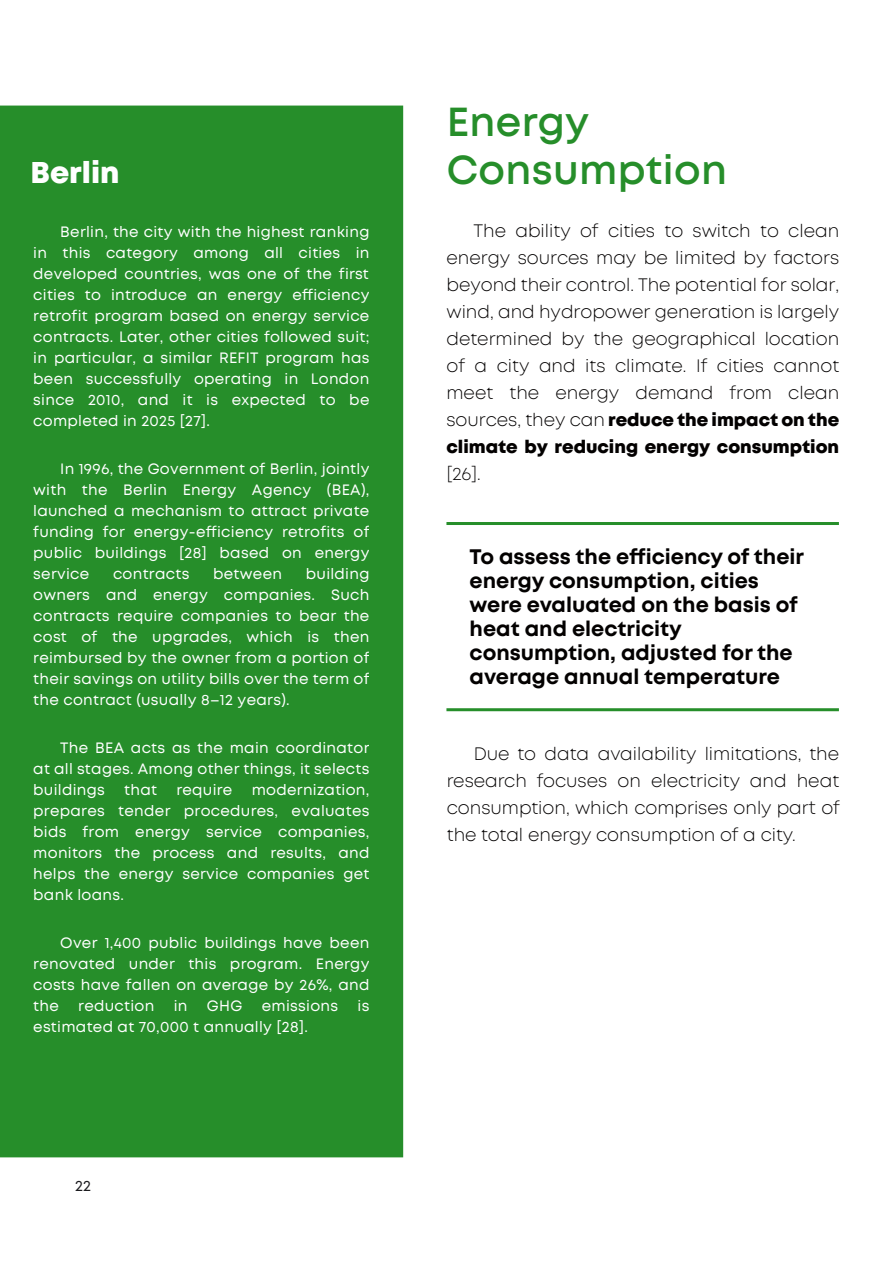
<style>
.page{position:relative;width:893px;height:1263px;background:#fff}
.page>*{position:absolute;margin:0;border:0;box-sizing:border-box;transform-origin:0 0}
.t1{font:600 40.5px "Mont";letter-spacing:.01em;color:#268e2a}
.t2{font:800 30px "Mont";color:#fff}
.t3{font:700 21px/24px "Mont";color:#030100}
.t4{font:300 18px/27px "Mont";color:#030100;text-align:justify}
.t5{font:15px/21px "Mont";letter-spacing:.02em;color:#fff;text-align:justify}
.t6{font:15px "Mont";color:#1b1b1f}
.s1{font-weight:800}
</style>
<div class="page">
<div style="left:0;top:106px;width:403px;height:1051px;background:#268e2a"></div>
<hr style="left:446px;top:522px;width:393px;height:3px;background:#268e2a">
<hr style="left:446px;top:708px;width:393px;height:3px;background:#268e2a">
<h1 class="t1" style="left:447px;top:106px;width:144px">Energy</h1>
<h2 class="t2" style="left:31px;top:161px;width:90px">Berlin</h2>
<h1 class="t1" style="left:447px;top:155px;width:282px">Consumption</h1>
<p class="t5" style="left:33px;top:222px;width:338px;text-indent:27px">Berlin, the city with the highest ranking in this category among all cities in developed countries, was one of the first cities to introduce an energy efficiency retrofit program based on energy service contracts. Later, other cities followed suit; in particular, a similar REFIT program has been successfully operating in London since 2010, and it is expected to be completed in 2025 [27].</p>
<p class="t5" style="left:33px;top:459px;width:338px;text-indent:27px">In 1996, the Government of Berlin, jointly with the Berlin Energy Agency (BEA), launched a mechanism to attract private funding for energy-efficiency retrofits of public buildings [28] based on energy service</p>
<p class="t5" style="left:33px;top:564px;width:338px;text-indent:273px">building owners and energy companies. Such contracts require companies to bear the cost of the upgrades, which is then reimbursed by the owner from a portion of their savings on utility bills over the term of the contract (usually 8–12 years).</p>
<p class="t5" style="left:33px;top:738px;width:338px;text-indent:27px">The BEA acts as the main coordinator at all stages. Among other things, it selects buildings</p>
<p class="t5" style="left:113px;top:564px;width:78px">contracts</p>
<p class="t5" style="left:213px;top:564px;width:70px">between</p>
<p class="t5" style="left:33px;top:780px;width:338px;text-indent:218px">modernization, prepares tender procedures, evaluates bids from energy service companies, monitors the process and results, and helps the energy service companies get bank loans.</p>
<p class="t5" style="left:33px;top:933px;width:338px;text-indent:27px">Over 1,400 public buildings have been renovated under this program. Energy costs have fallen on average by 26%, and the</p>
<p class="t5" style="left:124px;top:780px;width:34px">that</p>
<p class="t5" style="left:176px;top:780px;width:58px">require</p>
<p class="t5" style="left:78px;top:996px;width:78px">reduction</p>
<p class="t5" style="left:174px;top:996px;width:15px">in</p>
<p class="t5" style="left:207px;top:996px;width:37px">GHG</p>
<p class="t5" style="left:262px;top:996px;width:78px">emissions</p>
<p class="t5" style="left:358px;top:996px;width:13px">is</p>
<p class="t5" style="left:33px;top:1017px;width:276px">estimated at 70,000 t annually [28].</p>
<p class="t6" style="left:75px;top:1180px;width:17px">22</p>
<p class="t4" style="left:446px;top:218px;width:394px;text-indent:27px">The ability of cities to switch to clean energy sources may be limited by factors beyond their control. The potential for solar, wind, and hydropower generation is largely determined by the geographical location of a city and its climate. If cities cannot meet the energy demand from clean sources, they can <span class="s1">reduce the impact on the climate by reducing energy consumption</span></p>
<p class="t4" style="left:446px;top:461px;width:36px">[26].</p>
<h3 class="t3" style="left:470px;top:546px;width:336px">To assess the efficiency of their energy consumption, cities were evaluated on the basis of heat and electricity consumption, adjusted for the average annual temperature</h3>
<p class="t4" style="left:447px;top:742px;width:394px;text-indent:27px">Due to data availability limitations, the research focuses on electricity and heat consumption, which comprises only part of the total energy consumption of a city.</p>
</div>
